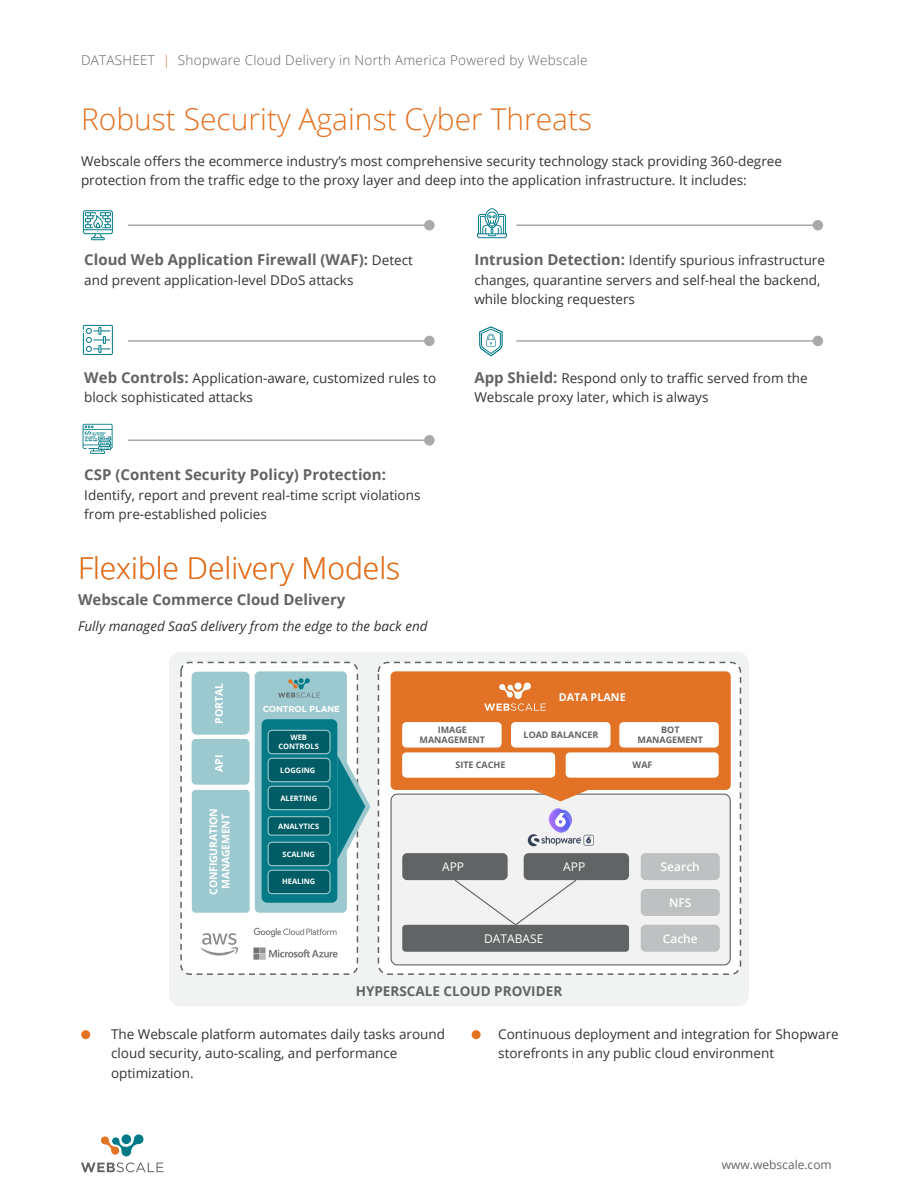
<style>
.page{position:relative;width:918px;height:1188px;background:#fff}
.page>*{position:absolute;margin:0;border:0;box-sizing:border-box;transform-origin:0 0}
.t1{font:300 30px "Open Sans";color:#e37222}
.t2{font:700 15px "Open Sans";color:#616365}
.t3{font:13.5px/19.5px "Open Sans";color:#333}
.t4{font:300 13.5px "Open Sans";letter-spacing:.02em;color:#616365}
.t5{font:italic 13.5px "Open Sans";color:#333}
.t6{font:700 13.5px "Open Sans";color:#616465}
.t7{font:12px "Open Sans";color:#616365}
.t8{font:12px "Open Sans";color:#fff}
.t9{font:600 12px "Open Sans";color:#fff}
.t10{font:700 10.8px "Open Sans";color:#fff}
.t11{font:700 10.5px/12.6px "Open Sans";letter-spacing:-.02em;color:#fff;text-align:center}
.t12{font:700 9px/10.8px "Open Sans";letter-spacing:-.005em;color:#616465;text-align:center}
.t13{font:700 8.7px "Gotham";letter-spacing:-.02em;color:#fff}
.t14{font:700 7.5px/9px "Open Sans";color:#fff;text-align:center}
.s1{color:#e37222}
.s2{font-weight:400;font-size:13.5px;color:#333}
.s3{font-weight:700;font-size:15px;color:#616365}
</style>
<div class="page">
<svg style="left:101px;top:1134px;width:42px;height:22px"></svg>
<svg style="left:81px;top:1162px;width:83px;height:10px"></svg>
<hr style="left:128px;top:224px;width:301px;height:2px;background:#aaa9aa">
<div style="left:424px;top:220px;width:11px;height:10px;background:#aaa9aa;border-radius:50%"></div>
<hr style="left:516px;top:224px;width:302px;height:2px;background:#aaa9aa">
<div style="left:813px;top:220px;width:10px;height:10px;background:#aaa9aa;border-radius:50%"></div>
<svg style="left:83px;top:210px;width:30px;height:30px"></svg>
<hr style="left:128px;top:340px;width:301px;height:2px;background:#aaa9aa">
<div style="left:424px;top:336px;width:11px;height:10px;background:#aaa9aa;border-radius:50%"></div>
<hr style="left:516px;top:340px;width:302px;height:2px;background:#aaa9aa">
<div style="left:813px;top:336px;width:10px;height:10px;background:#aaa9aa;border-radius:50%"></div>
<hr style="left:128px;top:440px;width:301px;height:1px;background:#aaa9aa">
<div style="left:424px;top:435px;width:11px;height:11px;background:#aaa9aa;border-radius:50%"></div>
<svg style="left:477px;top:208px;width:30px;height:30px"></svg>
<svg style="left:83px;top:325px;width:30px;height:30px"></svg>
<svg style="left:479px;top:326px;width:24px;height:30px"></svg>
<svg style="left:83px;top:424px;width:30px;height:30px"></svg>
<div style="left:169px;top:652px;width:580px;height:354px;background:#f1f2f2;border-radius:12px"></div>
<div style="left:181px;top:662px;width:176px;height:312px;background:#fff;border-radius:9px"></div>
<div style="left:180px;top:662px;width:178px;height:313px;border:2px dashed #616465;border-radius:9px"></div>
<div style="left:378px;top:662px;width:362px;height:312px;background:#fff;border-radius:10px"></div>
<div style="left:378px;top:662px;width:363px;height:313px;border:2px dashed #616465;border-radius:10px"></div>
<div style="left:391px;top:794px;width:339px;height:171px;background:#f2f2f2;border-radius:6px"></div>
<div style="left:391px;top:794px;width:340px;height:171px;border:1px solid #616465;border-radius:6px"></div>
<div style="left:641px;top:925px;width:79px;height:27px;background:#bec1c2;border-radius:5px"></div>
<div style="left:641px;top:889px;width:79px;height:27px;background:#bec1c2;border-radius:5px"></div>
<div style="left:641px;top:853px;width:79px;height:27px;background:#bec1c2;border-radius:5px"></div>
<div style="left:524px;top:853px;width:105px;height:27px;background:#616465;border-radius:5px"></div>
<div style="left:402px;top:853px;width:106px;height:27px;background:#616465;border-radius:5px"></div>
<div style="left:192px;top:672px;width:58px;height:63px;background:#9bc9cf;border-radius:5px"></div>
<div style="left:192px;top:739px;width:58px;height:46px;background:#9bc9cf;border-radius:4px"></div>
<div style="left:192px;top:790px;width:58px;height:123px;background:#9bc9cf;border-radius:4px"></div>
<div style="left:255px;top:671px;width:92px;height:242px;background:#9bc9cf;border-radius:5px"></div>
<svg style="left:262px;top:719px;width:75px;height:184px;background:#0b7d89"></svg>
<div style="left:268px;top:870px;width:62px;height:24px;background:#005c65;border-radius:4px"></div>
<div style="left:268px;top:870px;width:63px;height:24px;border:1px solid #9bc9cf;border-radius:4px"></div>
<div style="left:268px;top:842px;width:62px;height:24px;background:#005c65;border-radius:4px"></div>
<div style="left:268px;top:842px;width:63px;height:24px;border:1px solid #9bc9cf;border-radius:4px"></div>
<div style="left:268px;top:817px;width:62px;height:18px;background:#005c65;border-radius:3px"></div>
<div style="left:268px;top:816px;width:63px;height:20px;border:1px solid #9bc9cf;border-radius:3px"></div>
<div style="left:268px;top:786px;width:62px;height:24px;background:#005c65;border-radius:4px"></div>
<div style="left:268px;top:786px;width:63px;height:24px;border:1px solid #9bc9cf;border-radius:4px"></div>
<div style="left:268px;top:730px;width:62px;height:24px;background:#005c65;border-radius:4px"></div>
<div style="left:268px;top:730px;width:63px;height:24px;border:1px solid #9bc9cf;border-radius:4px"></div>
<svg style="left:337px;top:755px;width:34px;height:105px"></svg>
<div style="left:268px;top:758px;width:62px;height:24px;background:#005c65;border-radius:4px"></div>
<div style="left:268px;top:758px;width:63px;height:24px;border:1px solid #9bc9cf;border-radius:4px"></div>
<div style="left:391px;top:671px;width:340px;height:119px;background:#e27225;border-radius:5px"></div>
<svg style="left:519px;top:789px;width:83px;height:12px"></svg>
<div style="left:402px;top:925px;width:227px;height:27px;background:#616465;border-radius:4px"></div>
<svg style="left:453px;top:879px;width:125px;height:46px"></svg>
<div style="left:402px;top:752px;width:153px;height:26px;background:#fff;border-radius:4px"></div>
<div style="left:566px;top:752px;width:153px;height:26px;background:#fff;border-radius:4px"></div>
<div style="left:511px;top:722px;width:99px;height:26px;background:#fff;border-radius:4px"></div>
<div style="left:619px;top:722px;width:100px;height:26px;background:#fff;border-radius:4px"></div>
<div style="left:402px;top:722px;width:100px;height:26px;background:#fff;border-radius:4px"></div>
<svg style="left:278px;top:678px;width:42px;height:20px"></svg>
<svg style="left:484px;top:683px;width:62px;height:28px"></svg>
<svg style="left:200px;top:933px;width:38px;height:23px"></svg>
<img style="left:253px;top:927px;width:84px;height:11px">
<svg style="left:253px;top:947px;width:85px;height:13px"></svg>
<svg style="left:549px;top:808px;width:23px;height:17px"></svg>
<img style="left:525px;top:825px;width:85px;height:30px">
<div style="left:81px;top:1030px;width:9px;height:9px;background:#e37222;border-radius:50%"></div>
<div style="left:472px;top:1030px;width:9px;height:9px;background:#e37222;border-radius:50%"></div>
<p class="t4" style="left:81px;top:51px;width:508px">DATASHEET <span class="s1">|</span> Shopware Cloud Delivery in North America Powered by Webscale</p>
<h1 class="t1" style="left:81px;top:98px;width:513px">Robust Security Against Cyber Threats</h1>
<p class="t3" style="left:81px;top:151px;width:702px">Webscale offers the ecommerce industry’s most comprehensive security technology stack providing 360-degree protection from the traffic edge to the proxy layer and deep into the application infrastructure. It includes:</p>
<p class="t2" style="left:84px;top:249px;width:330px">Cloud Web Application Firewall (WAF): <span class="s2">Detect</span></p>
<p class="t3" style="left:84px;top:270px;width:271px">and prevent application-level DDoS attacks</p>
<p class="t3" style="left:474px;top:250px;width:352px"><span class="s3">Intrusion Detection:</span> Identify spurious infrastructure changes, quarantine servers and self-heal the backend, while blocking requesters</p>
<p class="t3" style="left:84px;top:368px;width:353px"><span class="s3">Web Controls:</span> Application-aware, customized rules to block sophisticated attacks</p>
<p class="t3" style="left:474px;top:368px;width:335px"><span class="s3">App Shield:</span> Respond only to traffic served from the<br>Webscale proxy later, which is always</p>
<p class="t2" style="left:84px;top:464px;width:303px">CSP (Content Security Policy) Protection:</p>
<p class="t3" style="left:84px;top:485px;width:338px">Identify, report and prevent real-time script violations from pre-established policies</p>
<h1 class="t1" style="left:78px;top:547px;width:324px">Flexible Delivery Models</h1>
<p class="t2" style="left:78px;top:589px;width:269px">Webscale Commerce Cloud Delivery</p>
<p class="t5" style="left:78px;top:617px;width:351px">Fully managed SaaS delivery from the edge to the back end</p>
<p class="t11" style="left:213px;top:724px;width:42px;rotate:-90deg">PORTAL</p>
<p class="t11" style="left:213px;top:772px;width:18px;rotate:-90deg">API</p>
<p class="t11" style="left:207px;top:895px;width:88px;rotate:-90deg">CONFIGURATION<br>MANAGEMENT</p>
<p class="t13" style="left:263px;top:704px;width:79px">CONTROL PLANE</p>
<p class="t14" style="left:278px;top:732px;width:42px">WEB<br>CONTROLS</p>
<p class="t14" style="left:280px;top:765px;width:37px">LOGGING</p>
<p class="t14" style="left:280px;top:793px;width:38px">ALERTING</p>
<p class="t14" style="left:278px;top:822px;width:42px">ANALYTICS</p>
<p class="t14" style="left:283px;top:849px;width:34px">SCALING</p>
<p class="t14" style="left:282px;top:877px;width:35px">HEALING</p>
<p class="t12" style="left:420px;top:724px;width:67px">IMAGE<br>MANAGEMENT</p>
<p class="t10" style="left:559px;top:690px;width:69px">DATA PLANE</p>
<p class="t12" style="left:524px;top:729px;width:76px">LOAD BALANCER</p>
<p class="t12" style="left:638px;top:724px;width:67px">BOT<br>MANAGEMENT</p>
<p class="t12" style="left:455px;top:759px;width:51px">SITE CACHE</p>
<p class="t12" style="left:633px;top:759px;width:21px">WAF</p>
<p class="t8" style="left:442px;top:859px;width:24px">APP</p>
<p class="t8" style="left:563px;top:859px;width:24px">APP</p>
<p class="t9" style="left:661px;top:858px;width:41px">Search</p>
<p class="t9" style="left:669px;top:895px;width:24px">NFS</p>
<p class="t8" style="left:484px;top:931px;width:61px">DATABASE</p>
<p class="t9" style="left:663px;top:930px;width:37px">Cache</p>
<p class="t6" style="left:356px;top:981px;width:208px">HYPERSCALE CLOUD PROVIDER</p>
<p class="t3" style="left:111px;top:1024px;width:336px">The Webscale platform automates daily tasks around cloud security, auto-scaling, and performance optimization.</p>
<p class="t3" style="left:498px;top:1024px;width:342px">Continuous deployment and integration for Shopware storefronts in any public cloud environment</p>
<p class="t7" style="left:722px;top:1157px;width:111px">www.webscale.com</p>
</div>
